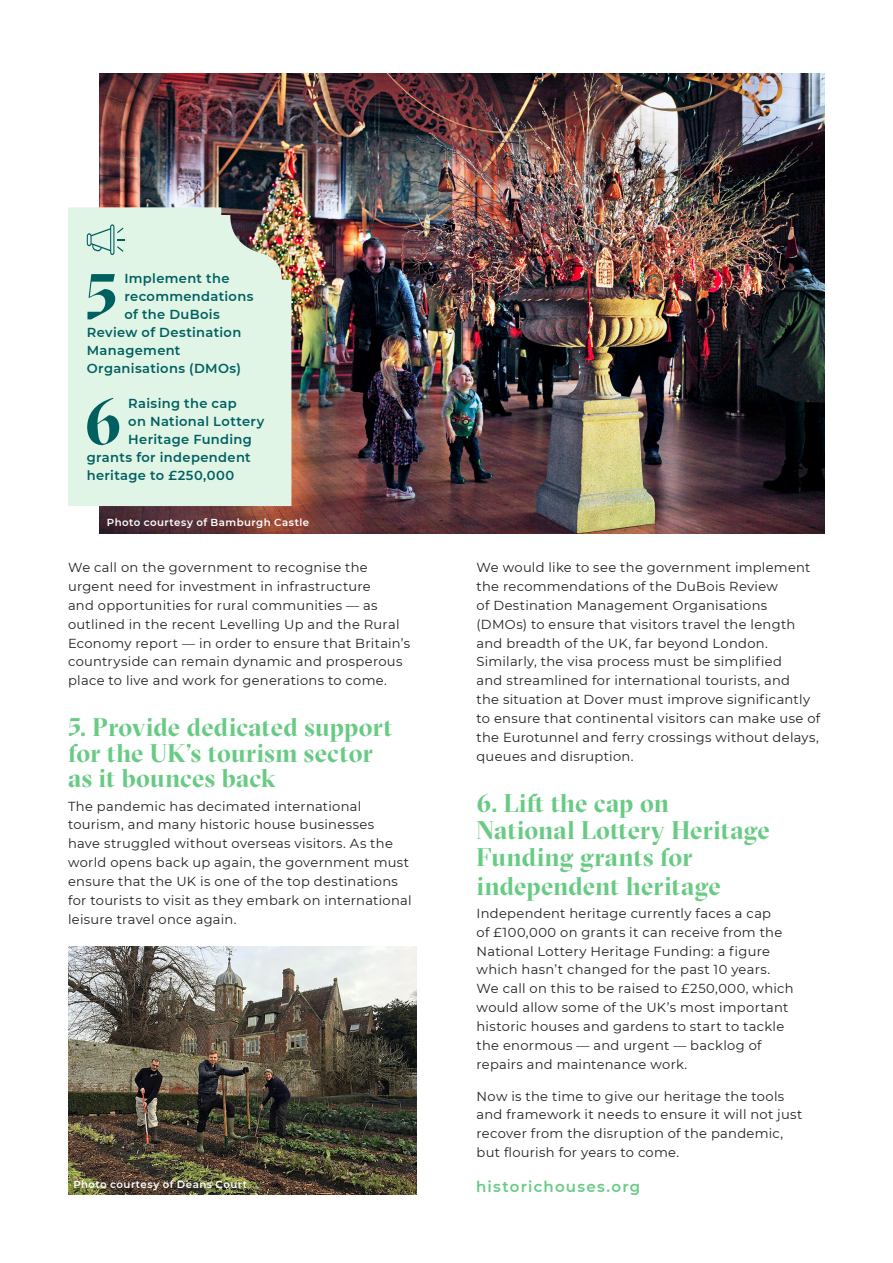
<style>
.page{position:relative;width:893px;height:1263px;background:#fff}
.page>*{position:absolute;margin:0;border:0;box-sizing:border-box;transform-origin:0 0}
.t1{font:700 64.5px "GT Sectra Display";color:#006060}
.t2{font:700 25.5px/27.5px "GT Sectra Display";letter-spacing:.005em;color:#68cb84}
.t3{font:600 15px "Montserrat";letter-spacing:.08em;color:#68cb84}
.t4{font:13.05px/18.9px "Montserrat";letter-spacing:.02em;color:#231f20}
.t5{font:600 13.05px "Montserrat";letter-spacing:.025em;color:#006060}
.t6{font:600 10.2px "Montserrat";letter-spacing:.045em;color:#fff}
</style>
<div class="page">
<img style="left:100px;top:73px;width:725px;height:461px">
<div style="left:68px;top:207px;width:223px;height:299px;background:#e1f5e7"></div>
<img style="left:68px;top:946px;width:349px;height:248px">
<svg style="left:87px;top:224px;width:38px;height:31px"></svg>
<h1 class="t1" style="left:85px;top:255px;width:35px">5</h1>
<p class="t5" style="left:124px;top:269px;width:107px">Implement the</p>
<p class="t5" style="left:124px;top:287px;width:131px">recommendations</p>
<p class="t5" style="left:124px;top:305px;width:97px">of the DuBois</p>
<p class="t5" style="left:87px;top:323px;width:156px">Review of Destination</p>
<p class="t5" style="left:87px;top:341px;width:95px">Management</p>
<p class="t5" style="left:87px;top:359px;width:156px">Organisations (DMOs)</p>
<h1 class="t1" style="left:84px;top:380px;width:39px">6</h1>
<p class="t5" style="left:128px;top:394px;width:110px">Raising the cap</p>
<p class="t5" style="left:128px;top:412px;width:137px">on National Lottery</p>
<p class="t5" style="left:128px;top:430px;width:125px">Heritage Funding</p>
<p class="t5" style="left:87px;top:448px;width:165px">grants for independent</p>
<p class="t5" style="left:87px;top:466px;width:149px">heritage to £250,000</p>
<p class="t6" style="left:107px;top:515px;width:204px">Photo courtesy of Bamburgh Castle</p>
<p class="t4" style="left:68px;top:557px;width:344px">We call on the government to recognise the urgent need for investment in infrastructure<br>and opportunities for rural communities — as outlined in the recent Levelling Up and the Rural Economy report — in order to ensure that Britain’s countryside can remain dynamic and prosperous place to live and work for generations to come.</p>
<h2 class="t2" style="left:68px;top:714px;width:326px;line-height:25.5px">5. Provide dedicated support for the UK’s tourism sector as it bounces back</h2>
<p class="t4" style="left:68px;top:796px;width:345px">The pandemic has decimated international tourism, and many historic house businesses<br>have struggled without overseas visitors. As the world opens back up again, the government must ensure that the UK is one of the top destinations for tourists to visit as they embark on international leisure travel once again.</p>
<p class="t6" style="left:73px;top:1177px;width:175px">Photo courtesy of Deans Court</p>
<p class="t4" style="left:477px;top:557px;width:345px">We would like to see the government implement the recommendations of the DuBois Review<br>of Destination Management Organisations (DMOs) to ensure that visitors travel the length and breadth of the UK, far beyond London.<br>Similarly, the visa process must be simplified<br>and streamlined for international tourists, and<br>the situation at Dover must improve significantly to ensure that continental visitors can make use of the Eurotunnel and ferry crossings without delays, queues and disruption.</p>
<h2 class="t2" style="left:477px;top:789px;width:295px">6. Lift the cap on<br>National Lottery Heritage<br>Funding grants for independent heritage</h2>
<p class="t4" style="left:477px;top:903px;width:319px">Independent heritage currently faces a cap<br>of £100,000 on grants it can receive from the National Lottery Heritage Funding: a figure which hasn’t changed for the past 10 years.<br>We call on this to be raised to £250,000, which would allow some of the UK’s most important historic houses and gardens to start to tackle the enormous — and urgent — backlog of repairs and maintenance work.</p>
<p class="t4" style="left:477px;top:1086px;width:327px">Now is the time to give our heritage the tools and framework it needs to ensure it will not just recover from the disruption of the pandemic, but flourish for years to come.</p>
<p class="t3" style="left:476px;top:1176px;width:166px">historichouses.org</p>
</div>
